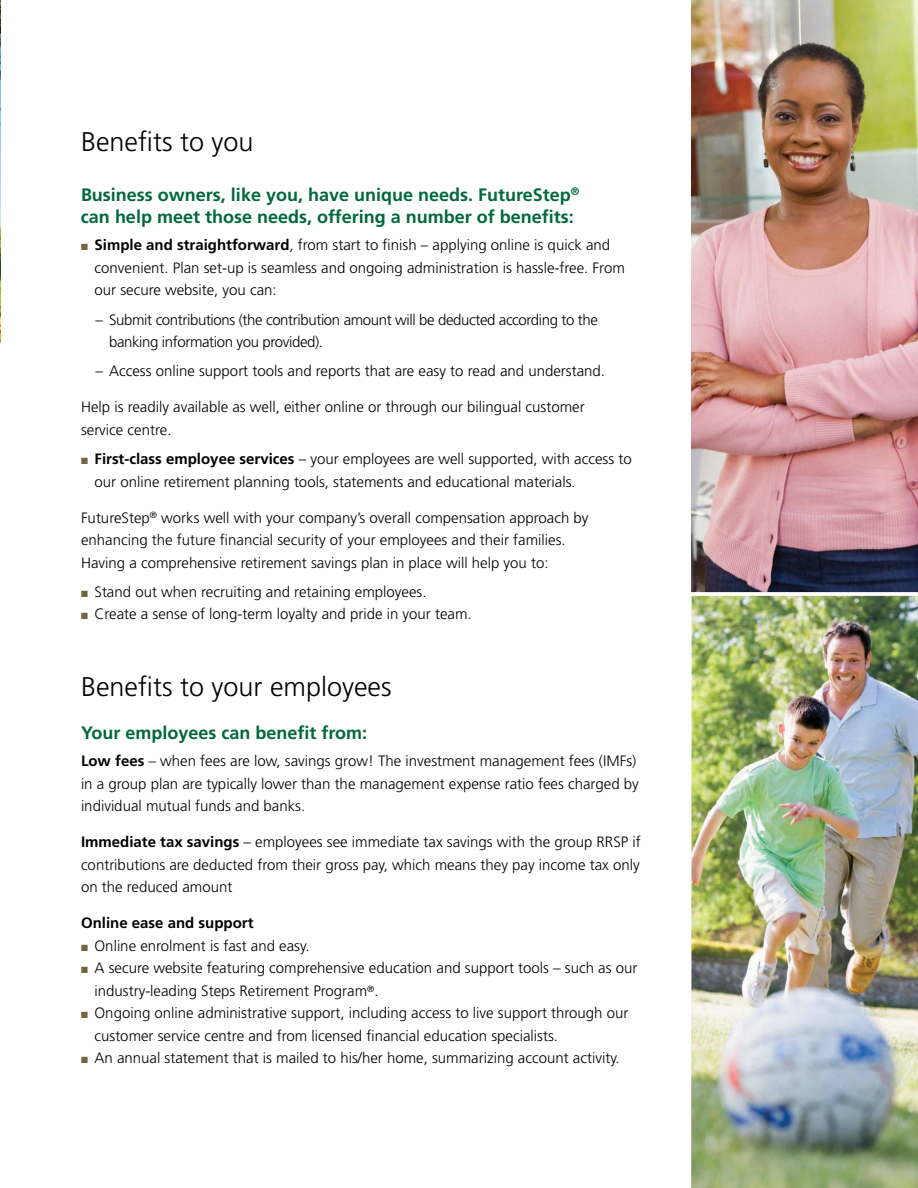
<style>
.page{position:relative;width:918px;height:1188px;background:#fff}
.page>*{position:absolute;margin:0;border:0;box-sizing:border-box;transform-origin:0 0}
.t1{font:300 27px "Frutiger";color:#000}
.t2{font:700 18px/22.5px "Frutiger";color:#00673e}
.t3{font:300 15px/22.5px "Frutiger";color:#000}
.t4{font:300 15px/22.5px "Frutiger";letter-spacing:-.025em;color:#000}
.t5{font:700 15px "Frutiger";color:#000}
.s1{color:#776441}
.s2{font-weight:700}
</style>
<div class="page">
<img style="left:0;top:0;width:1px;height:343px">
<img style="left:691px;top:0;width:227px;height:592px">
<img style="left:691px;top:596px;width:227px;height:592px">
<svg style="left:691px;top:592px;width:227px;height:4px"></svg>
<h1 class="t1" style="left:81px;top:127px;width:174px">Benefits to you</h1>
<p class="t2" style="left:81px;top:183px;width:500px">Business owners, like you, have unique needs. FutureStep<sup>® </sup>can help meet those needs, offering a number of benefits:</p>
<p class="t3" style="left:94px;top:234px;width:532px;text-indent:-13px"><span class="s1">■</span> <span class="s2">Simple and straightforward</span>, from start to finish – applying online is quick and convenient. Plan set-up is seamless and ongoing administration is hassle-free. From our secure website, you can:</p>
<p class="t4" style="left:109px;top:308px;width:490px;text-indent:-14px">– Submit contributions (the contribution amount will be deducted according to the banking information you provided).</p>
<p class="t3" style="left:96px;top:360px;width:511px">– Access online support tools and reports that are easy to read and understand.</p>
<p class="t3" style="left:81px;top:396px;width:505px">Help is readily available as well, either online or through our bilingual customer service centre.</p>
<p class="t3" style="left:94px;top:448px;width:539px;text-indent:-13px"><span class="s1">■</span> <span class="s2">First-class employee services</span> – your employees are well supported, with access to our online retirement planning tools, statements and educational materials.</p>
<p class="t3" style="left:81px;top:506px;width:509px">FutureStep<sup>®</sup> works well with your company’s overall compensation approach by enhancing the future financial security of your employees and their families.<br>Having a comprehensive retirement savings plan in place will help you to:</p>
<p class="t3" style="left:81px;top:580px;width:347px"><span class="s1">■</span> Stand out when recruiting and retaining employees.</p>
<p class="t3" style="left:81px;top:603px;width:392px"><span class="s1">■</span> Create a sense of long-term loyalty and pride in your team.</p>
<h1 class="t1" style="left:81px;top:671px;width:312px">Benefits to your employees</h1>
<p class="t2" style="left:81px;top:721px;width:288px">Your employees can benefit from:</p>
<p class="t3" style="left:81px;top:750px;width:559px"><span class="s2">Low fees</span> – when fees are low, savings grow! The investment management fees (IMFs) in a group plan are typically lower than the management expense ratio fees charged by individual mutual funds and banks.</p>
<p class="t3" style="left:81px;top:831px;width:561px;text-align:justify"><span class="s2">Immediate tax savings</span> – employees see immediate tax savings with the group RRSP if contributions are deducted from their gross pay, which means they pay income tax only on the reduced amount</p>
<p class="t5" style="left:81px;top:914px;width:174px">Online ease and support</p>
<p class="t3" style="left:81px;top:934px;width:230px"><span class="s1">■</span> Online enrolment is fast and easy.</p>
<p class="t3" style="left:94px;top:957px;width:544px;text-indent:-13px"><span class="s1">■</span> A secure website featuring comprehensive education and support tools – such as our industry-leading Steps Retirement Program<sup>®</sup>.</p>
<p class="t3" style="left:94px;top:1002px;width:536px;text-indent:-13px"><span class="s1">■</span> Ongoing online administrative support, including access to live support through our customer service centre and from licensed financial education specialists.</p>
<p class="t3" style="left:81px;top:1047px;width:540px"><span class="s1">■</span> An annual statement that is mailed to his/her home, summarizing account activity.</p>
</div>
